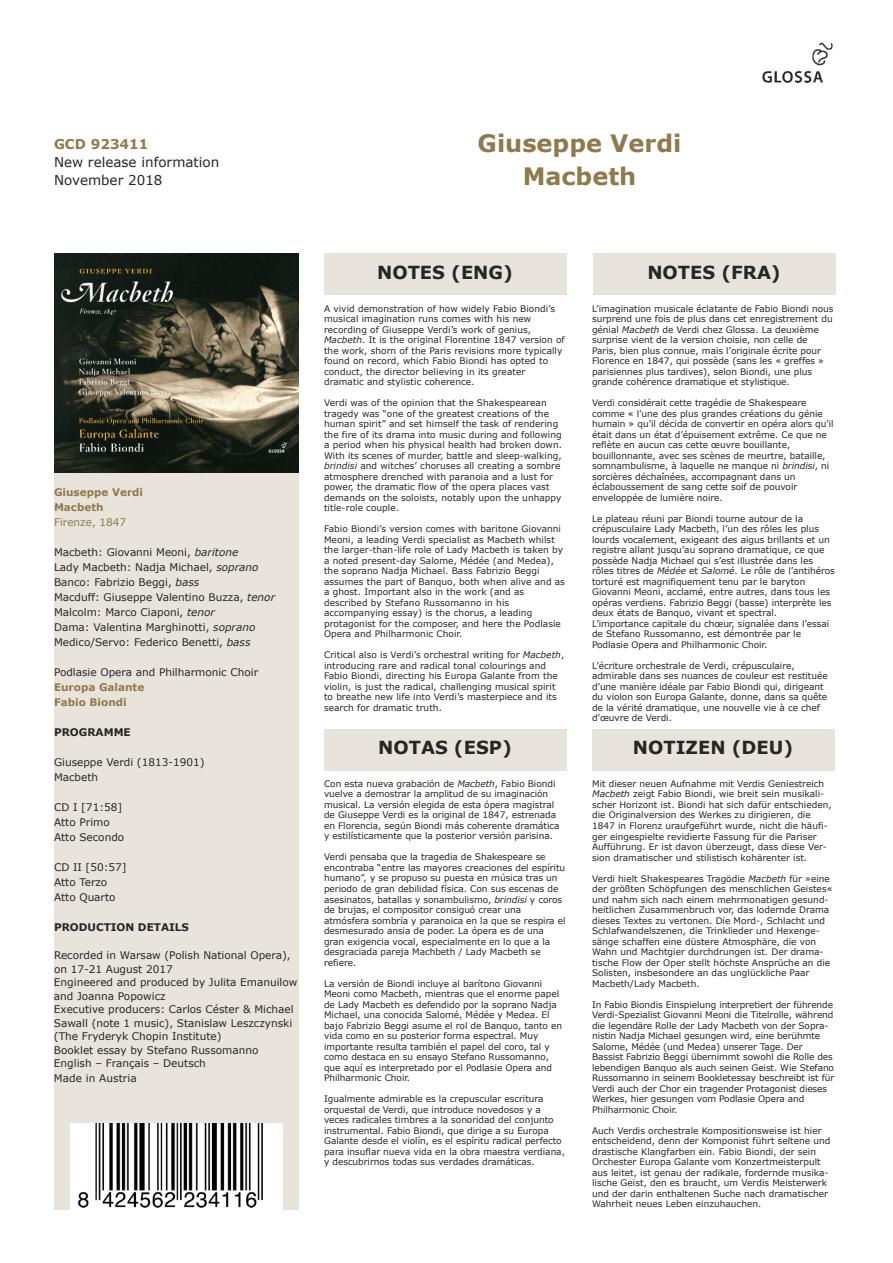
<style>
.page{position:relative;width:893px;height:1263px;background:#fff}
.page>*{position:absolute;margin:0;border:0;box-sizing:border-box;transform-origin:0 0}
.t1{font:700 24px/33px "Verdana";color:#907a4b;text-align:center}
.t2{font:700 18px "Verdana";color:#272627}
.t3{font:13.5px/18px "Verdana";color:#272627}
.t4{font:700 13.5px "Verdana";color:#907a4b}
.t5{font:10.5px/15px "Verdana";color:#272627}
.t6{font:700 10.5px/15px "Verdana";color:#907a4b}
.t7{font:700 10.5px "Verdana";color:#272627}
.t8{font:10.5px "Verdana";color:#907a4b}
.t9{font:9px/10.5px "Verdana";letter-spacing:-.005em;color:#272627}
.s1{font-style:italic}
</style>
<div class="page">
<div style="left:54px;top:254px;width:244px;height:956px;background:#e9e4db"></div>
<div style="left:324px;top:254px;width:242px;height:40px;background:#e9e4db"></div>
<img style="left:54px;top:254px;width:244px;height:219px">
<div style="left:593px;top:254px;width:242px;height:40px;background:#e9e4db"></div>
<div style="left:324px;top:729px;width:242px;height:41px;background:#e9e4db"></div>
<div style="left:592px;top:729px;width:242px;height:41px;background:#e9e4db"></div>
<img style="left:762px;top:42px;width:71px;height:41px">
<div style="left:70px;top:1123px;width:213px;height:86px;background:#fff"></div>
<img style="left:79px;top:1123px;width:184px;height:85px">
<h3 class="t4" style="left:54px;top:136px;width:96px">GCD 923411</h3>
<h3 class="t3" style="left:54px;top:153px;width:167px">New release information<br>November 2018</h3>
<h1 class="t1" style="left:478px;top:126px;width:205px">Giuseppe Verdi<br>Macbeth</h1>
<p class="t6" style="left:54px;top:484px;width:91px">Giuseppe Verdi<br>Macbeth</p>
<p class="t8" style="left:54px;top:515px;width:74px">Firenze, 1847</p>
<p class="t5" style="left:54px;top:544px;width:223px">Macbeth: Giovanni Meoni, <span class="s1">baritone<br></span>Lady Macbeth: Nadja Michael, <span class="s1">soprano </span>Banco: Fabrizio Beggi, <span class="s1">bass<br></span>Macduff: Giuseppe Valentino Buzza, <span class="s1">tenor </span>Malcolm: Marco Ciaponi, <span class="s1">tenor<br></span>Dama: Valentina Marghinotti, <span class="s1">soprano </span>Medico/Servo: Federico Benetti, <span class="s1">bass</span></p>
<p class="t5" style="left:54px;top:664px;width:206px">Podlasie Opera and Philharmonic Choir</p>
<p class="t6" style="left:54px;top:679px;width:92px">Europa Galante<br>Fabio Biondi</p>
<p class="t7" style="left:54px;top:725px;width:78px">PROGRAMME</p>
<p class="t5" style="left:54px;top:754px;width:152px">Giuseppe Verdi (1813-1901)<br>Macbeth</p>
<p class="t5" style="left:54px;top:799px;width:72px">CD I [71:58]<br>Atto Primo<br>Atto Secondo</p>
<p class="t5" style="left:54px;top:859px;width:74px">CD II [50:57]<br>Atto Terzo<br>Atto Quarto</p>
<p class="t7" style="left:54px;top:920px;width:137px">PRODUCTION DETAILS</p>
<p class="t5" style="left:54px;top:948px;width:245px;line-height:13.5px">Recorded in Warsaw (Polish National Opera), on 17-21 August 2017<br>Engineered and produced by Julita Emanuilow and Joanna Popowicz<br>Executive producers: Carlos Céster &amp; Michael Sawall (note 1 music), Stanislaw Leszczynski (The Fryderyk Chopin Institute)<br>Booklet essay by Stefano Russomanno English – Français – Deutsch</p>
<p class="t5" style="left:54px;top:1070px;width:84px">Made in Austria</p>
<h2 class="t2" style="left:377px;top:260px;width:137px">NOTES (ENG)</h2>
<h2 class="t2" style="left:647px;top:260px;width:135px">NOTES (FRA)</h2>
<p class="t9" style="left:324px;top:303px;width:242px">A vivid demonstration of how widely Fabio Biondi’s musical imagination runs comes with his new recording of Giuseppe Verdi’s work of genius, <span class="s1">Macbeth</span>. It is the original Florentine 1847 version of the work, shorn of the Paris revisions more typically found on record, which Fabio Biondi has opted to conduct, the director believing in its greater dramatic and stylistic coherence.</p>
<p class="t9" style="left:324px;top:398px;width:240px">Verdi was of the opinion that the Shakespearean tragedy was “one of the greatest creations of the human spirit” and set himself the task of rendering the fire of its drama into music during and following a period when his physical health had broken down.<br>With its scenes of murder, battle and sleep-walking, <span class="s1">brindisi</span> and witches’ choruses all creating a sombre atmosphere drenched with paranoia and a lust for power, the dramatic flow of the opera places vast demands on the soloists, notably upon the unhappy title-role couple.</p>
<p class="t9" style="left:324px;top:524px;width:242px">Fabio Biondi’s version comes with baritone Giovanni Meoni, a leading Verdi specialist as Macbeth whilst the larger-than-life role of Lady Macbeth is taken by a noted present-day Salome, Médée (and Medea), the soprano Nadja Michael. Bass Fabrizio Beggi assumes the part of Banquo, both when alive and as a ghost. Important also in the work (and as described by Stefano Russomanno in his accompanying essay) is the chorus, a leading protagonist for the composer, and here the Podlasie Opera and Philharmonic Choir.</p>
<p class="t9" style="left:324px;top:650px;width:242px">Critical also is Verdi’s orchestral writing for <span class="s1">Macbeth</span>, introducing rare and radical tonal colourings and Fabio Biondi, directing his Europa Galante from the violin, is just the radical, challenging musical spirit to breathe new life into Verdi’s masterpiece and its search for dramatic truth.</p>
<p class="t9" style="left:592px;top:303px;width:243px">L’imagination musicale éclatante de Fabio Biondi nous surprend une fois de plus dans cet enregistrement du génial <span class="s1">Macbeth</span> de Verdi chez Glossa. La deuxième surprise vient de la version choisie, non celle de Paris, bien plus connue, mais l’originale écrite pour Florence en 1847, qui possède (sans les « greffes » parisiennes plus tardives), selon Biondi, une plus grande cohérence dramatique et stylistique.</p>
<p class="t9" style="left:592px;top:398px;width:243px">Verdi considérait cette tragédie de Shakespeare comme « l’une des plus grandes créations du génie humain » qu’il décida de convertir en opéra alors qu’il était dans un état d’épuisement extrême. Ce que ne reflète en aucun cas cette œuvre bouillante, bouillonnante, avec ses scènes de meurtre, bataille, somnambulisme, à laquelle ne manque ni <span class="s1">brindisi</span>, ni sorcières déchaînées, accompagnant dans un éclaboussement de sang cette soif de pouvoir enveloppée de lumière noire.</p>
<p class="t9" style="left:592px;top:513px;width:244px">Le plateau réuni par Biondi tourne autour de la crépusculaire Lady Macbeth, l’un des rôles les plus lourds vocalement, exigeant des aigus brillants et un registre allant jusqu’au soprano dramatique, ce que possède Nadja Michael qui s’est illustrée dans les rôles titres de <span class="s1">Médée</span> et <span class="s1">Salomé</span>. Le rôle de l’antihéros torturé est magnifiquement tenu par le baryton Giovanni Meoni, acclamé, entre autres, dans tous les opéras verdiens. Fabrizio Beggi (basse) interprète les deux états de Banquo, vivant et spectral.<br>L’importance capitale du chœur, signalée dans l’essai de Stefano Russomanno, est démontrée par le Podlasie Opera and Philharmonic Choir.</p>
<p class="t9" style="left:592px;top:660px;width:237px">L’écriture orchestrale de Verdi, crépusculaire, admirable dans ses nuances de couleur est restituée d’une manière idéale par Fabio Biondi qui, dirigeant du violon son Europa Galante, donne, dans sa quête de la vérité dramatique, une nouvelle vie à ce chef d’œuvre de Verdi.</p>
<h2 class="t2" style="left:378px;top:736px;width:135px">NOTAS (ESP)</h2>
<h2 class="t2" style="left:633px;top:736px;width:162px">NOTIZEN (DEU)</h2>
<p class="t9" style="left:324px;top:778px;width:237px">Con esta nueva grabación de <span class="s1">Macbeth</span>, Fabio Biondi vuelve a demostrar la amplitud de su imaginación musical. La versión elegida de esta ópera magistral de Giuseppe Verdi es la original de 1847, estrenada en Florencia, según Biondi más coherente dramática y estilísticamente que la posterior versión parisina.</p>
<p class="t9" style="left:324px;top:852px;width:243px">Verdi pensaba que la tragedia de Shakespeare se encontraba “entre las mayores creaciones del espíritu humano”, y se propuso su puesta en música tras un periodo de gran debilidad física. Con sus escenas de asesinatos, batallas y sonambulismo, <span class="s1">brindisi</span> y coros de brujas, el compositor consiguó crear una atmósfera sombría y paranoica en la que se respira el desmesurado ansia de poder. La ópera es de una gran exigencia vocal, especialmente en lo que a la desgraciada pareja Machbeth / Lady Macbeth se refiere.</p>
<p class="t9" style="left:324px;top:978px;width:240px">La versión de Biondi incluye al barítono Giovanni Meoni como Macbeth, mientras que el enorme papel de Lady Macbeth es defendido por la soprano Nadja Michael, una conocida Salomé, Médée y Medea. El bajo Fabrizio Beggi asume el rol de Banquo, tanto en vida como en su posterior forma espectral. Muy importante resulta también el papel del coro, tal y como destaca en su ensayo Stefano Russomanno, que aquí es interpretado por el Podlasie Opera and Philharmonic Choir.</p>
<p class="t9" style="left:324px;top:1093px;width:242px">Igualmente admirable es la crepuscular escritura orquestal de Verdi, que introduce novedosos y a veces radicales timbres a la sonoridad del conjunto instrumental. Fabio Biondi, que dirige a su Europa Galante desde el violín, es el espíritu radical perfecto para insuflar nueva vida en la obra maestra verdiana, y descubrirnos todas sus verdades dramáticas.</p>
<p class="t9" style="left:592px;top:778px;width:241px">Mit dieser neuen Aufnahme mit Verdis Geniestreich <span class="s1">Macbeth</span> zeigt Fabio Biondi, wie breit sein musikali&shy;scher Horizont ist. Biondi hat sich dafür entschieden, die Originalversion des Werkes zu dirigieren, die 1847 in Florenz uraufgeführt wurde, nicht die häufi&shy;ger eingespielte revidierte Fassung für die Pariser Aufführung. Er ist davon überzeugt, dass diese Ver&shy;sion dramatischer und stilistisch kohärenter ist.</p>
<p class="t9" style="left:592px;top:873px;width:242px">Verdi hielt Shakespeares Tragödie <span class="s1">Macbeth</span> für »eine der größten Schöpfungen des menschlichen Geistes« und nahm sich nach einem mehrmonatigen gesund&shy;heitlichen Zusammenbruch vor, das lodernde Drama dieses Textes zu vertonen. Die Mord-, Schlacht und Schlafwandelszenen, die Trinklieder und Hexenge&shy;sänge schaffen eine düstere Atmosphäre, die von Wahn und Machtgier durchdrungen ist. Der drama&shy;tische Flow der Oper stellt höchste Ansprüche an die Solisten, insbesondere an das unglückliche Paar Macbeth/Lady Macbeth.</p>
<p class="t9" style="left:592px;top:999px;width:244px">In Fabio Biondis Einspielung interpretiert der führende Verdi-Spezialist Giovanni Meoni die Titelrolle, während die legendäre Rolle der Lady Macbeth von der Sopra&shy;nistin Nadja Michael gesungen wird, eine berühmte Salome, Médée (und Medea) unserer Tage. Der Bassist Fabrizio Beggi übernimmt sowohl die Rolle des lebendigen Banquo als auch seinen Geist. Wie Stefano Russomanno in seinem Bookletessay beschreibt ist für Verdi auch der Chor ein tragender Protagonist dieses Werkes, hier gesungen vom Podlasie Opera and Philharmonic Choir.</p>
<p class="t9" style="left:592px;top:1125px;width:240px">Auch Verdis orchestrale Kompositionsweise ist hier entscheidend, denn der Komponist führt seltene und drastische Klangfarben ein. Fabio Biondi, der sein Orchester Europa Galante vom Konzertmeisterpult aus leitet, ist genau der radikale, fordernde musika&shy;lische Geist, den es braucht, um Verdis Meisterwerk und der darin enthaltenen Suche nach dramatischer Wahrheit neues Leben einzuhauchen.</p>
</div>
